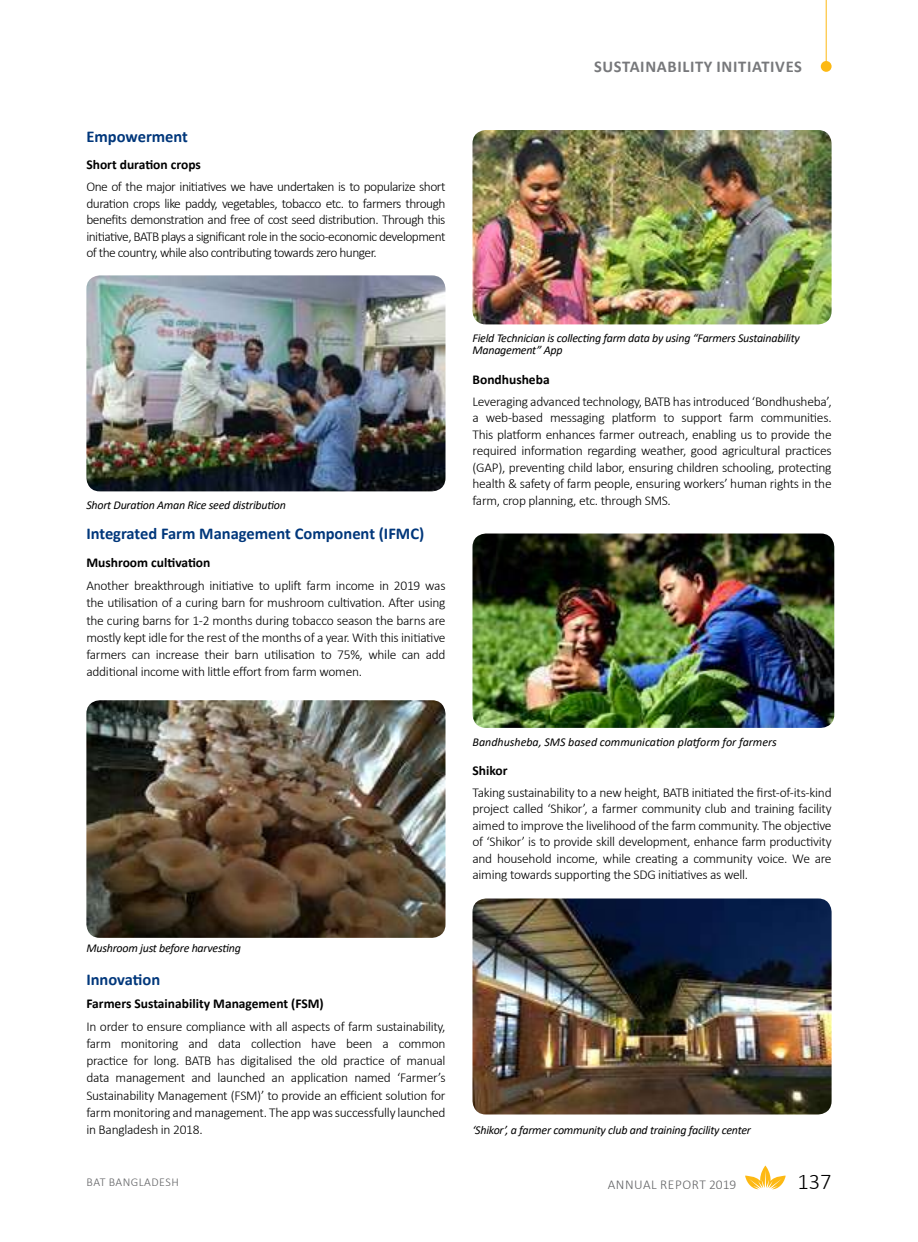
<style>
.page{position:relative;width:918px;height:1242px;background:#fff}
.page>*{position:absolute;margin:0;border:0;box-sizing:border-box;transform-origin:0 0}
.t1{font:300 22.5px "Calibri";color:#000}
.t2{font:700 16.5px "Calibri";color:#00377b}
.t3{font:700 16.5px "Calibri";letter-spacing:.04em;color:#77787b}
.t4{font:300 13.5px/16.5px "Calibri";letter-spacing:-.02em;color:#000;text-align:justify}
.t5{font:700 13.5px "Calibri";color:#000}
.t6{font:300 13.5px "Calibri";letter-spacing:.04em;color:#636466}
.t7{font:italic 12px/12px "Calibri";letter-spacing:-.02em;color:#000}
.t8{font:italic 12px "Calibri";color:#000}
.t9{font:300 12px "Calibri";letter-spacing:.04em;color:#636466}
</style>
<div class="page">
<hr style="left:826px;top:0;width:1px;height:71px;background:#fdb913">
<div style="left:821px;top:61px;width:11px;height:11px;background:#fdb913;border-radius:50%"></div>
<svg style="left:745px;top:1166px;width:41px;height:23px"></svg>
<img style="left:86px;top:275px;width:360px;height:216px">
<img style="left:472px;top:130px;width:360px;height:194px">
<img style="left:472px;top:898px;width:360px;height:216px">
<img style="left:86px;top:700px;width:360px;height:238px">
<img style="left:472px;top:534px;width:362px;height:194px">
<p class="t2" style="left:86px;top:126px;width:103px">Empowerment</p>
<p class="t5" style="left:86px;top:156px;width:116px">Short duration crops</p>
<p class="t4" style="left:86px;top:178px;width:361px">One of the major initiatives we have undertaken is to popularize short duration crops like paddy, vegetables, tobacco etc. to farmers through benefits demonstration and free of cost seed distribution. Through this initiative, BATB plays a significant role in the socio-economic development of the country, while also contributing towards zero hunger.</p>
<p class="t3" style="left:594px;top:56px;width:209px">SUSTAINABILITY INITIATIVES</p>
<p class="t7" style="left:86px;top:499px;width:201px">Short Duration Aman Rice seed distribution</p>
<p class="t2" style="left:86px;top:524px;width:339px">Integrated Farm Management Component (IFMC)</p>
<p class="t5" style="left:86px;top:555px;width:126px">Mushroom cultivation</p>
<p class="t4" style="left:86px;top:577px;width:361px;line-height:17.2px">Another breakthrough initiative to uplift farm income in 2019 was the utilisation of a curing barn for mushroom cultivation. After using the curing barns for 1-2 months during tobacco season the barns are mostly kept idle for the rest of the months of a year. With this initiative farmers can increase their barn utilisation to 75%, while can add additional income with little effort from farm women.</p>
<p class="t7" style="left:86px;top:941px;width:156px">Mushroom just before harvesting</p>
<p class="t2" style="left:86px;top:969px;width:75px">Innovation</p>
<p class="t5" style="left:86px;top:995px;width:239px">Farmers Sustainability Management (FSM)</p>
<p class="t4" style="left:86px;top:1017px;width:361px;line-height:17.2px">In order to ensure compliance with all aspects of farm sustainability, farm monitoring and data collection have been a common practice for long. BATB has digitalised the old practice of manual data management and launched an application named ‘Farmer’s Sustainability Management (FSM)’ to provide an efficient solution for farm monitoring and management. The app was successfully launched in Bangladesh in 2018.</p>
<p class="t7" style="left:472px;top:332px;width:329px">Field Technician is collecting farm data by using “Farmers Sustainability<br>Management” App</p>
<p class="t5" style="left:472px;top:371px;width:79px">Bondhusheba</p>
<p class="t4" style="left:472px;top:393px;width:361px">Leveraging advanced technology, BATB has introduced ‘Bondhusheba’, a web-based messaging platform to support farm communities.<br>This platform enhances farmer outreach, enabling us to provide the required information regarding weather, good agricultural practices (GAP), preventing child labor, ensuring children schooling, protecting health &amp; safety of farm people, ensuring workers’ human rights in the farm, crop planning, etc. through SMS.</p>
<p class="t8" style="left:472px;top:733px;width:306px">Bandhusheba, SMS based communication platform for farmers</p>
<p class="t5" style="left:472px;top:762px;width:37px">Shikor</p>
<p class="t4" style="left:472px;top:784px;width:361px">Taking sustainability to a new height, BATB initiated the first-of-its-kind project called ‘Shikor’, a farmer community club and training facility aimed to improve the livelihood of the farm community. The objective of ‘Shikor’ is to provide skill development, enhance farm productivity and household income, while creating a community voice. We are aiming towards supporting the SDG initiatives as well.</p>
<p class="t7" style="left:472px;top:1123px;width:280px">‘Shikor’, a farmer community club and training facility center</p>
<p class="t9" style="left:87px;top:1174px;width:94px">BAT BANGLADESH</p>
<p class="t6" style="left:608px;top:1176px;width:130px">ANNUAL REPORT 2019</p>
<h1 class="t1" style="left:797px;top:1168px;width:36px">137</h1>
</div>
